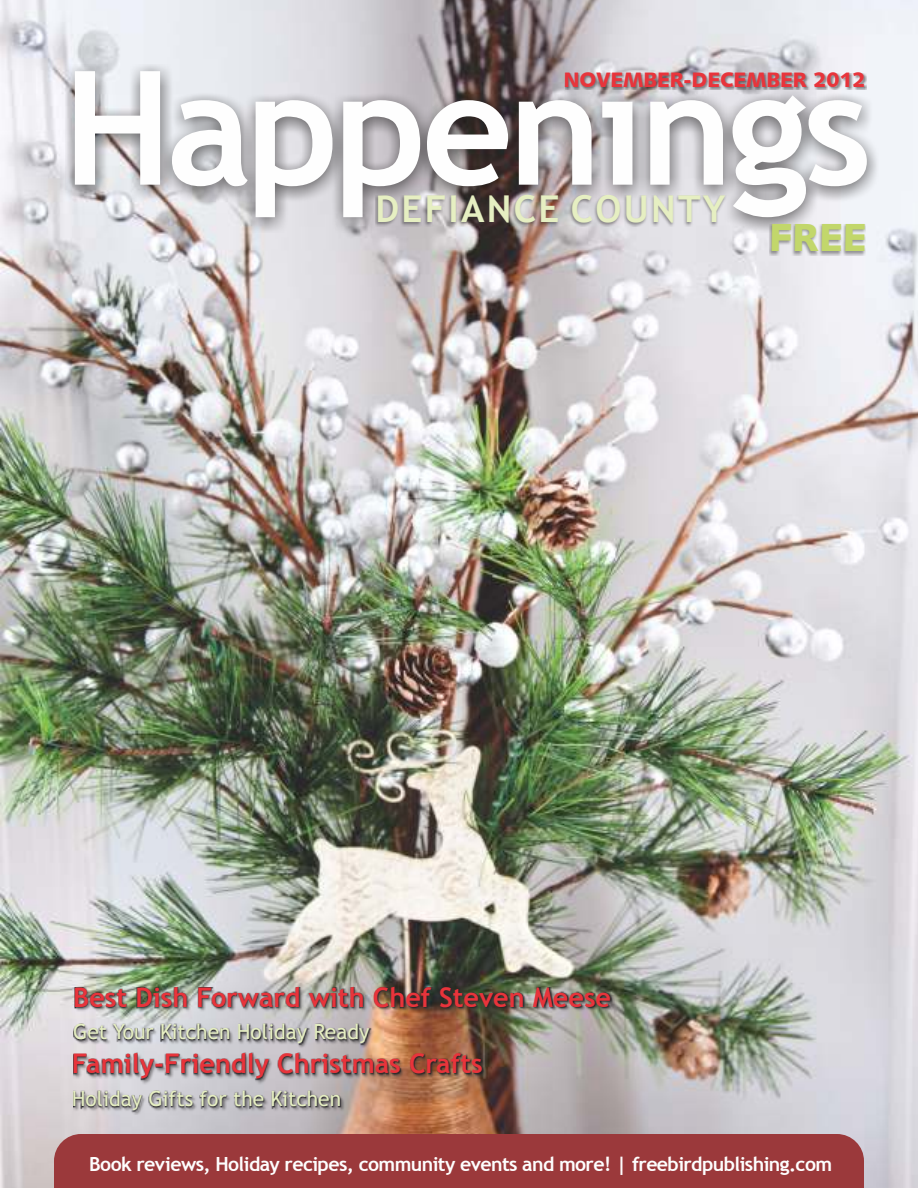
<style>
.page{position:relative;width:918px;height:1188px;background:#fff}
.page>*{position:absolute;margin:0;border:0;box-sizing:border-box;transform-origin:0 0}
.t1{font:39.3px "Humanist 531 BT Black A";color:#c2d76b}
.t2{font:700 37.05px "Trebuchet MS";letter-spacing:.06em;color:#e6efc2}
.t3{font:700 27px "Trebuchet MS";color:#e8343b}
.t4{font:21px "Trebuchet MS";color:#e6efc2}
.t5{font:21px "Humanist 531 BT Black A";color:#e8343b}
.t6{font:700 19.5px "Trebuchet MS";letter-spacing:-.03em;color:#fefefe}
</style>
<div class="page">
<img style="left:0;top:0;width:918px;height:1188px">
<img style="left:65px;top:65px;width:814px;height:168px">
<div style="left:54px;top:1134px;width:810px;height:54px;background:#9b393b"></div>
<img style="left:376px;top:217px;width:350px;height:9px">
<svg style="left:75px;top:71px;width:792px;height:146px"></svg>
<img style="left:770px;top:225px;width:95px;height:30px">
<img style="left:74px;top:987px;width:541px;height:127px">
<img style="left:565px;top:73px;width:301px;height:17px">
<p class="t5" style="left:564px;top:72px;width:304px">NOVEMBER-DECEMBER 2012</p>
<h2 class="t2" style="left:376px;top:195px;width:352px">DEFIANCE COUNTY</h2>
<h1 class="t1" style="left:769px;top:222px;width:98px">FREE</h1>
<h3 class="t3" style="left:73px;top:987px;width:539px">Best Dish Forward with Chef Steven Meese</h3>
<p class="t4" style="left:73px;top:1024px;width:298px">Get Your Kitchen Holiday Ready</p>
<h3 class="t3" style="left:72px;top:1053px;width:413px">Family-Friendly Christmas Crafts</h3>
<p class="t4" style="left:72px;top:1090px;width:271px">Holiday Gifts for the Kitchen</p>
<p class="t6" style="left:89px;top:1156px;width:744px">Book reviews, Holiday recipes, community events and more! | freebirdpublishing.com</p>
</div>
